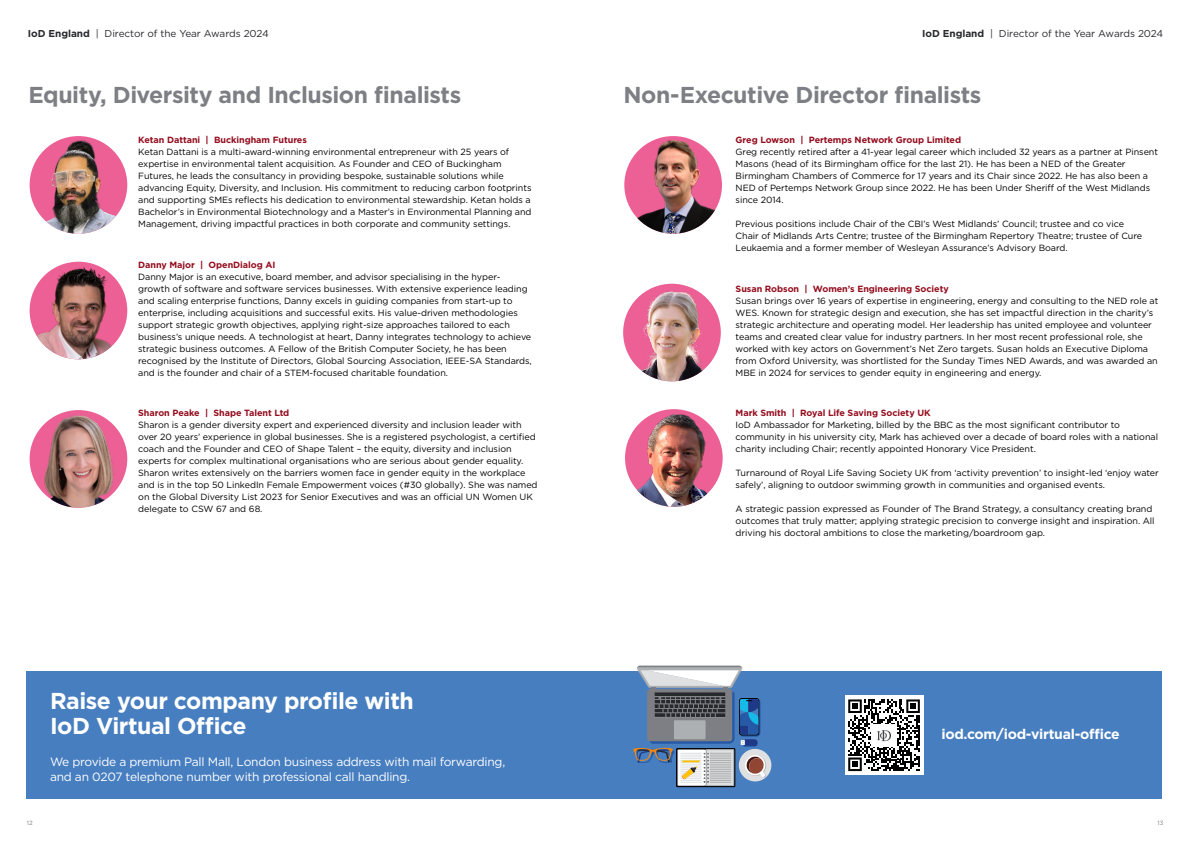
<style>
.page{position:relative;width:1191px;height:842px;background:#fff}
.page>*{position:absolute;margin:0;border:0;box-sizing:border-box;transform-origin:0 0}
.t1{font:700 23px "Gotham";letter-spacing:-.02em;color:#7e7f84}
.t2{font:700 23px/25px "Gotham";letter-spacing:-.02em;color:#fff}
.t3{font:700 14px "Gotham";letter-spacing:-.02em;color:#fff}
.t4{font:12px/15px "Gotham";letter-spacing:-.02em;color:#fff}
.t5{font:10px "Gotham";letter-spacing:-.005em;color:#28292d}
.t6{font:9px/12px "Gotham";letter-spacing:-.005em;color:#000}
.t7{font:700 9px "Gotham";letter-spacing:-.005em;color:#940d1e}
.t8{font:6px "Gotham";color:#7e7f84}
.s1{font-weight:700}
</style>
<div class="page">
<img style="left:30px;top:262px;width:97px;height:97px;border-radius:49px">
<img style="left:30px;top:410px;width:97px;height:98px;border-radius:49px">
<img style="left:30px;top:136px;width:97px;height:98px;border-radius:49px">
<img style="left:624px;top:136px;width:98px;height:98px;border-radius:49px">
<img style="left:625px;top:409px;width:97px;height:98px;border-radius:49px">
<img style="left:623px;top:284px;width:98px;height:97px;border-radius:49px">
<div style="left:27px;top:671px;width:1135px;height:128px;background:#477ec0"></div>
<svg style="left:676px;top:748px;width:59px;height:39px"></svg>
<div style="left:707px;top:750px;width:27px;height:35px;background:#adb0b2"></div>
<div style="left:706px;top:750px;width:27px;height:35px;background:#dfe0e2"></div>
<div style="left:706px;top:749px;width:27px;height:37px;border:1px solid #adb0b2"></div>
<div style="left:677px;top:750px;width:27px;height:35px;background:#747678"></div>
<div style="left:678px;top:750px;width:28px;height:35px;background:#fff"></div>
<svg style="left:633px;top:666px;width:139px;height:117px"></svg>
<div style="left:845px;top:696px;width:78px;height:79px;background:#fff"></div>
<svg style="left:848px;top:699px;width:72px;height:72px"></svg>
<img style="left:871px;top:724px;width:25px;height:22px">
<p class="t5" style="left:28px;top:27px;width:243px"><span class="s1">IoD England</span> | Director of the Year Awards 2024</p>
<p class="t5" style="left:922px;top:27px;width:243px"><span class="s1">IoD England</span> | Director of the Year Awards 2024</p>
<p class="t1" style="left:28px;top:80px;width:434px">Equity, Diversity and Inclusion finalists</p>
<p class="t7" style="left:138px;top:134px;width:170px">Ketan Dattani | Buckingham Futures</p>
<p class="t6" style="left:138px;top:146px;width:395px">Ketan Dattani is a multi-award-winning environmental entrepreneur with 25 years of expertise in environmental talent acquisition. As Founder and CEO of Buckingham Futures, he leads the consultancy in providing bespoke, sustainable solutions while advancing Equity, Diversity, and Inclusion. His commitment to reducing carbon footprints and supporting SMEs reflects his dedication to environmental stewardship. Ketan holds a Bachelor’s in Environmental Biotechnology and a Master’s in Environmental Planning and Management, driving impactful practices in both corporate and community settings.</p>
<p class="t7" style="left:138px;top:258px;width:139px">Danny Major | OpenDialog AI</p>
<p class="t6" style="left:138px;top:270px;width:395px">Danny Major is an executive, board member, and advisor specialising in the hyper&shy;growth of software and software services businesses. With extensive experience leading and scaling enterprise functions, Danny excels in guiding companies from start-up to enterprise, including acquisitions and successful exits. His value-driven methodologies support strategic growth objectives, applying right-size approaches tailored to each business’s unique needs. A technologist at heart, Danny integrates technology to achieve strategic business outcomes. A Fellow of the British Computer Society, he has been recognised by the Institute of Directors, Global Sourcing Association, IEEE-SA Standards, and is the founder and chair of a STEM-focused charitable foundation.</p>
<p class="t7" style="left:138px;top:407px;width:153px">Sharon Peake | Shape Talent Ltd</p>
<p class="t6" style="left:138px;top:419px;width:401px">Sharon is a gender diversity expert and experienced diversity and inclusion leader with over 20 years’ experience in global businesses. She is a registered psychologist, a certified coach and the Founder and CEO of Shape Talent – the equity, diversity and inclusion experts for complex multinational organisations who are serious about gender equality.<br>Sharon writes extensively on the barriers women face in gender equity in the workplace and is in the top 50 LinkedIn Female Empowerment voices (#30 globally). She was named on the Global Diversity List 2023 for Senior Executives and was an official UN Women UK delegate to CSW 67 and 68.</p>
<p class="t2" style="left:50px;top:688px;width:365px">Raise your company profile with<br>IoD Virtual Office</p>
<p class="t4" style="left:50px;top:754px;width:457px">We provide a premium Pall Mall, London business address with mail forwarding, and an 0207 telephone number with professional call handling.</p>
<p class="t1" style="left:623px;top:80px;width:359px">Non-Executive Director finalists</p>
<p class="t7" style="left:735px;top:134px;width:227px">Greg Lowson | Pertemps Network Group Limited</p>
<p class="t6" style="left:735px;top:146px;width:424px">Greg recently retired after a 41-year legal career which included 32 years as a partner at Pinsent Masons (head of its Birmingham office for the last 21). He has been a NED of the Greater Birmingham Chambers of Commerce for 17 years and its Chair since 2022. He has also been a NED of Pertemps Network Group since 2022. He has been Under Sheriff of the West Midlands since 2014.</p>
<p class="t6" style="left:735px;top:218px;width:408px">Previous positions include Chair of the CBI’s West Midlands’ Council; trustee and co vice<br>Chair of Midlands Arts Centre; trustee of the Birmingham Repertory Theatre; trustee of Cure<br>Leukaemia and a former member of Wesleyan Assurance’s Advisory Board.</p>
<p class="t7" style="left:735px;top:282px;width:215px">Susan Robson | Women’s Engineering Society</p>
<p class="t6" style="left:735px;top:294px;width:424px">Susan brings over 16 years of expertise in engineering, energy and consulting to the NED role at WES. Known for strategic design and execution, she has set impactful direction in the charity’s strategic architecture and operating model. Her leadership has united employee and volunteer teams and created clear value for industry partners. In her most recent professional role, she worked with key actors on Government’s Net Zero targets. Susan holds an Executive Diploma from Oxford University, was shortlisted for the Sunday Times NED Awards, and was awarded an MBE in 2024 for services to gender equity in engineering and energy.</p>
<p class="t7" style="left:735px;top:407px;width:196px">Mark Smith | Royal Life Saving Society UK</p>
<p class="t6" style="left:735px;top:419px;width:424px">IoD Ambassador for Marketing, billed by the BBC as the most significant contributor to community in his university city, Mark has achieved over a decade of board roles with a national charity including Chair; recently appointed Honorary Vice President.</p>
<p class="t6" style="left:735px;top:467px;width:425px">Turnaround of Royal Life Saving Society UK from ‘activity prevention’ to insight-led ‘enjoy water safely’, aligning to outdoor swimming growth in communities and organised events.</p>
<p class="t6" style="left:735px;top:503px;width:420px">A strategic passion expressed as Founder of The Brand Strategy, a consultancy creating brand outcomes that truly matter; applying strategic precision to converge insight and inspiration. All driving his doctoral ambitions to close the marketing/boardroom gap.</p>
<p class="t3" style="left:941px;top:724px;width:180px">iod.com/iod-virtual-office</p>
<p class="t8" style="left:27px;top:819px;width:7px">12</p>
<p class="t8" style="left:1157px;top:819px;width:7px">13</p>
</div>
